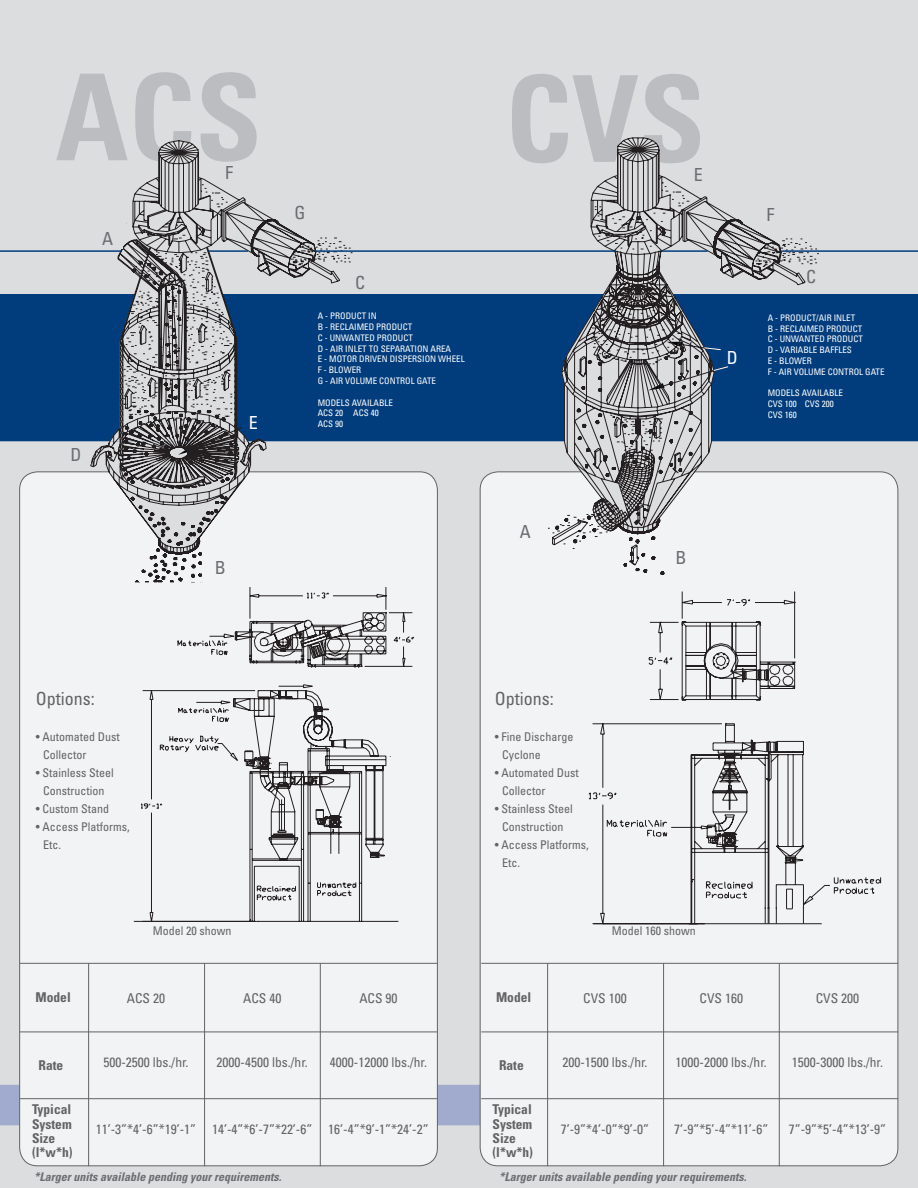
<style>
.page{position:relative;width:918px;height:1188px;background:#dcdddf}
.page>*{position:absolute;margin:0;border:0;box-sizing:border-box;transform-origin:0 0}
.t1{font:700 condensed 120px "Univers";color:#bcbdc0}
.t2{font:condensed 18px "Univers";color:#636366}
.t3{font:condensed 18px "Univers";color:#6c6d70}
.t4{font:condensed 18px "Univers";color:#fff}
.t5{font:condensed 13.5px "Univers";color:#636366}
.t6{font:700 condensed 13.5px/14.2px "Univers";color:#636366;text-align:justify}
.t7{font:condensed 12px/18px "Univers";color:#636366}
.t8{font:italic 700 condensed 12px "Univers";color:#6c6d70}
.t9{font:condensed 9px "Univers";color:#fff}
</style>
<div class="page">
<div style="left:372px;top:294px;width:546px;height:147px;background:#013d7d"></div>
<div style="left:0;top:1085px;width:480px;height:40px;background:#a0abcd"></div>
<div style="left:480px;top:472px;width:418px;height:694px;background:#f2f3f4;border-radius:18px"></div>
<div style="left:20px;top:472px;width:417px;height:694px;background:#f2f3f4;border-radius:18px"></div>
<svg style="left:0;top:141px;width:372px;height:441px"></svg>
<svg style="left:507px;top:137px;width:377px;height:438px"></svg>
<hr style="left:781px;top:250px;width:137px;height:2px;background:#013d7d">
<hr style="left:661px;top:250px;width:47px;height:2px;background:#013d7d">
<hr style="left:316px;top:250px;width:299px;height:2px;background:#013d7d">
<hr style="left:209px;top:250px;width:39px;height:2px;background:#013d7d">
<hr style="left:0;top:250px;width:121px;height:2px;background:#013d7d">
<svg style="left:124px;top:579px;width:291px;height:343px"></svg>
<svg style="left:588px;top:591px;width:294px;height:334px"></svg>
<hr style="left:20px;top:963px;width:417px;height:1px;background:#636366">
<hr style="left:481px;top:963px;width:417px;height:1px;background:#636366">
<hr style="left:20px;top:1032px;width:417px;height:1px;background:#636366">
<hr style="left:481px;top:1032px;width:417px;height:1px;background:#636366">
<hr style="left:20px;top:1098px;width:417px;height:1px;background:#636366">
<hr style="left:481px;top:1098px;width:417px;height:1px;background:#636366">
<hr style="left:88px;top:963px;width:1px;height:203px;background:#636366">
<hr style="left:204px;top:963px;width:1px;height:203px;background:#636366">
<hr style="left:320px;top:963px;width:1px;height:203px;background:#636366">
<hr style="left:547px;top:963px;width:1px;height:203px;background:#636366">
<hr style="left:663px;top:963px;width:1px;height:203px;background:#636366">
<hr style="left:779px;top:963px;width:1px;height:203px;background:#636366">
<div style="left:804px;top:289px;width:14px;height:5px;background:#dcdddf"></div>
<svg style="left:805px;top:264px;width:21px;height:27px"></svg>
<div style="left:214px;top:165px;width:31px;height:18px;background:#dcdddf"></div>
<div style="left:285px;top:204px;width:30px;height:18px;background:#dcdddf"></div>
<div style="left:345px;top:274px;width:30px;height:18px;background:#dcdddf"></div>
<div style="left:92px;top:231px;width:31px;height:17px;background:#dcdddf"></div>
<div style="left:61px;top:446px;width:30px;height:18px;background:#dcdddf"></div>
<div style="left:205px;top:559px;width:31px;height:18px;background:#f2f3f4"></div>
<div style="left:683px;top:166px;width:31px;height:18px;background:#dcdddf"></div>
<div style="left:755px;top:207px;width:31px;height:18px;background:#dcdddf"></div>
<div style="left:806px;top:268px;width:31px;height:18px;background:#dcdddf"></div>
<div style="left:666px;top:549px;width:30px;height:18px;background:#f2f3f4"></div>
<div style="left:510px;top:523px;width:31px;height:18px;background:#f2f3f4"></div>
<svg style="left:562px;top:294px;width:211px;height:162px"></svg>
<div style="left:257px;top:390px;width:74px;height:37px;background:#013d7d"></div>
<svg style="left:110px;top:294px;width:153px;height:161px"></svg>
<div style="left:742px;top:294px;width:117px;height:85px;background:#013d7d"></div>
<hr style="left:593px;top:923px;width:229px;height:1px;background:#231f20">
<svg style="left:776px;top:907px;width:1px;height:17px"></svg>
<svg style="left:803px;top:907px;width:1px;height:17px"></svg>
<svg style="left:765px;top:907px;width:5px;height:17px"></svg>
<p class="t1" style="left:55px;top:44px;width:208px">ACS</p>
<p class="t1" style="left:505px;top:46px;width:202px">CVS</p>
<p class="t3" style="left:102px;top:227px;width:12px">A</p>
<p class="t3" style="left:70px;top:443px;width:12px">D</p>
<p class="t3" style="left:225px;top:162px;width:9px">F</p>
<p class="t3" style="left:295px;top:201px;width:12px">G</p>
<p class="t3" style="left:355px;top:271px;width:12px">C</p>
<p class="t9" style="left:318px;top:310px;width:61px">A - PRODUCT IN</p>
<p class="t9" style="left:318px;top:321px;width:96px">B - RECLAIMED PRODUCT</p>
<p class="t9" style="left:318px;top:332px;width:97px">C - UNWANTED PRODUCT</p>
<p class="t9" style="left:318px;top:343px;width:135px">D - AIR INLET TO SEPARATION AREA</p>
<p class="t9" style="left:318px;top:354px;width:149px">E - MOTOR DRIVEN DISPERSION WHEEL</p>
<p class="t9" style="left:318px;top:364px;width:45px">F - BLOWER</p>
<p class="t9" style="left:318px;top:375px;width:120px">G - AIR VOLUME CONTROL GATE</p>
<p class="t9" style="left:318px;top:397px;width:77px">MODELS AVAILABLE</p>
<p class="t9" style="left:318px;top:408px;width:62px">ACS 20 ACS 40</p>
<p class="t4" style="left:249px;top:411px;width:10px">E</p>
<p class="t9" style="left:318px;top:418px;width:27px">ACS 90</p>
<p class="t3" style="left:215px;top:556px;width:12px">B</p>
<p class="t3" style="left:520px;top:520px;width:12px">A</p>
<p class="t3" style="left:694px;top:163px;width:10px">E</p>
<p class="t4" style="left:727px;top:346px;width:12px">D</p>
<p class="t3" style="left:767px;top:204px;width:9px">F</p>
<p class="t3" style="left:806px;top:265px;width:12px">C</p>
<p class="t9" style="left:768px;top:312px;width:89px">A - PRODUCT/AIR INLET</p>
<p class="t9" style="left:768px;top:323px;width:96px">B - RECLAIMED PRODUCT</p>
<p class="t9" style="left:768px;top:334px;width:97px">C - UNWANTED PRODUCT</p>
<p class="t9" style="left:768px;top:344px;width:86px">D - VARIABLE BAFFLES</p>
<p class="t9" style="left:768px;top:355px;width:45px">E - BLOWER</p>
<p class="t9" style="left:768px;top:366px;width:118px">F - AIR VOLUME CONTROL GATE</p>
<p class="t9" style="left:768px;top:388px;width:77px">MODELS AVAILABLE</p>
<p class="t9" style="left:768px;top:398px;width:67px">CVS 100 CVS 200</p>
<p class="t9" style="left:768px;top:409px;width:30px">CVS 160</p>
<p class="t3" style="left:675px;top:546px;width:12px">B</p>
<p class="t2" style="left:36px;top:687px;width:60px">Options:</p>
<p class="t7" style="left:43px;top:727px;width:78px;text-indent:-8px">• Automated Dust<br>Collector</p>
<p class="t7" style="left:36px;top:763px;width:79px;text-align:center">• Stainless Steel<br>Construction</p>
<p class="t7" style="left:36px;top:799px;width:75px">• Custom Stand</p>
<p class="t7" style="left:43px;top:817px;width:88px;text-indent:-8px">• Access Platforms,<br>Etc.</p>
<p class="t2" style="left:495px;top:687px;width:60px">Options:</p>
<p class="t7" style="left:502px;top:727px;width:73px;text-indent:-8px">• Fine Discharge<br>Cyclone</p>
<p class="t7" style="left:502px;top:763px;width:78px;text-indent:-8px">• Automated Dust<br>Collector</p>
<p class="t7" style="left:495px;top:799px;width:79px;text-align:center">• Stainless Steel<br>Construction</p>
<p class="t7" style="left:502px;top:835px;width:88px;text-indent:-8px">• Access Platforms,<br>Etc.</p>
<p class="t7" style="left:153px;top:922px;width:80px">Model 20 shown</p>
<p class="t7" style="left:612px;top:922px;width:85px">Model 160 shown</p>
<p class="t6" style="left:36px;top:990px;width:37px">Model</p>
<p class="t6" style="left:39px;top:1058px;width:26px">Rate</p>
<p class="t6" style="left:32px;top:1102px;width:41px">Typical System Size</p>
<p class="t6" style="left:32px;top:1145px;width:42px">(l*w*h)</p>
<p class="t5" style="left:127px;top:990px;width:40px">ACS 20</p>
<p class="t5" style="left:243px;top:990px;width:40px">ACS 40</p>
<p class="t5" style="left:359px;top:990px;width:40px">ACS 90</p>
<p class="t5" style="left:103px;top:1054px;width:87px">500-2500 lbs./hr.</p>
<p class="t5" style="left:217px;top:1054px;width:93px">2000-4500 lbs./hr.</p>
<p class="t5" style="left:330px;top:1054px;width:99px">4000-12000 lbs./hr.</p>
<p class="t5" style="left:96px;top:1120px;width:102px">11’-3”*4’-6”*19’-1”</p>
<p class="t5" style="left:212px;top:1120px;width:102px">14’-4”*6’-7”*22’-6”</p>
<p class="t5" style="left:328px;top:1120px;width:102px">16’-4”*9’-1”*24’-2”</p>
<p class="t6" style="left:496px;top:990px;width:37px">Model</p>
<p class="t6" style="left:499px;top:1058px;width:26px">Rate</p>
<p class="t6" style="left:493px;top:1102px;width:41px">Typical System Size</p>
<p class="t6" style="left:493px;top:1145px;width:42px">(l*w*h)</p>
<p class="t5" style="left:583px;top:990px;width:45px">CVS 100</p>
<p class="t5" style="left:700px;top:990px;width:45px">CVS 160</p>
<p class="t5" style="left:816px;top:990px;width:45px">CVS 200</p>
<p class="t5" style="left:562px;top:1054px;width:87px">200-1500 lbs./hr.</p>
<p class="t5" style="left:676px;top:1054px;width:93px">1000-2000 lbs./hr.</p>
<p class="t5" style="left:792px;top:1054px;width:93px">1500-3000 lbs./hr.</p>
<p class="t5" style="left:561px;top:1120px;width:90px">7’-9”*4’-0”*9’-0”</p>
<p class="t5" style="left:674px;top:1120px;width:96px">7’-9”*5’-4”*11’-6”</p>
<p class="t5" style="left:789px;top:1120px;width:99px">7”-9”*5’-4”*13’-9”</p>
<p class="t8" style="left:34px;top:1169px;width:249px">*Larger units available pending your requirements.</p>
<p class="t8" style="left:499px;top:1169px;width:249px">*Larger units available pending your requirements.</p>
</div>
